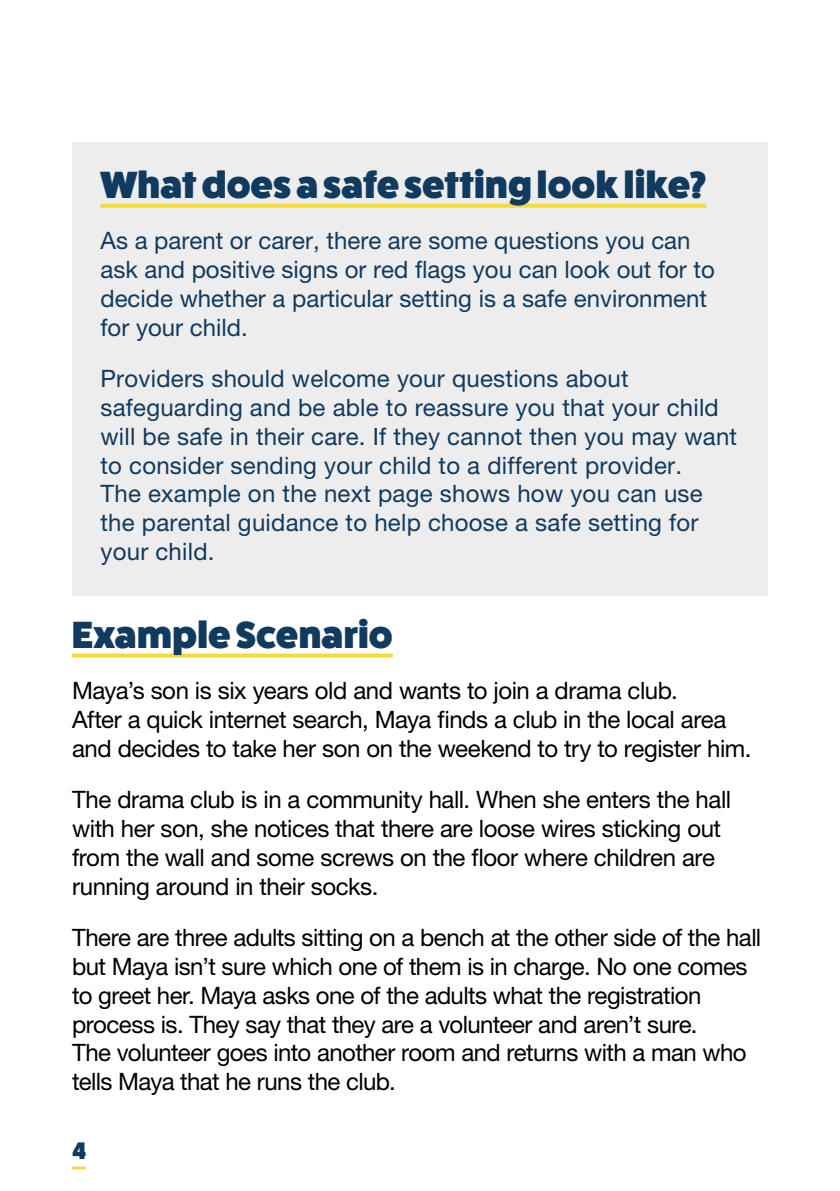
<style>
.page{position:relative;width:840px;height:1191px;background:#fff}
.page>*{position:absolute;margin:0;border:0;box-sizing:border-box;transform-origin:0 0}
.body_heading{font:800 38px "Fat Frank";letter-spacing:.005em;color:#103a5e}
.Body_text{font:24px/28.8px "Helvetica Neue LT Pro";letter-spacing:-.02em;color:#000}
.Body_text-2{font:24px/28.8px "Helvetica Neue LT Pro";letter-spacing:.01em;color:#103a5e}
.t1{font:800 24px "Fat Frank";color:#103a5e}
</style>
<div class="page">
<div style="left:72px;top:142px;width:695px;height:453px;background:#ededed"></div>
<svg style="left:100px;top:204px;width:605px;height:4px;background:#f6da4b"></svg>
<svg style="left:72px;top:653px;width:320px;height:4px"></svg>
<hr style="left:72px;top:1166px;width:14px;height:3px;background:#f7d93f">
<h1 class="body_heading" style="left:100px;top:163px;width:606px">What does a safe setting look like?</h1>
<p class="Body_text-2" style="left:100px;top:226px;width:615px">As a parent or carer, there are some questions you can ask and positive signs or red flags you can look out for to decide whether a particular setting is a safe environment for your child.</p>
<p class="Body_text-2" style="left:100px;top:364px;width:638px">Providers should welcome your questions about safeguarding and be able to reassure you that your child will be safe in their care. If they cannot then you may want to consider sending your child to a different provider.<br>The example on the next page shows how you can use the parental guidance to help choose a safe setting for your child.</p>
<h1 class="body_heading" style="left:72px;top:613px;width:322px">Example Scenario</h1>
<p class="Body_text" style="left:72px;top:676px;width:680px">Maya’s son is six years old and wants to join a drama club.<br>After a quick internet search, Maya finds a club in the local area and decides to take her son on the weekend to try to register him.</p>
<p class="Body_text" style="left:72px;top:785px;width:660px">The drama club is in a community hall. When she enters the hall with her son, she notices that there are loose wires sticking out from the wall and some screws on the floor where children are running around in their socks.</p>
<p class="Body_text" style="left:72px;top:922px;width:690px">There are three adults sitting on a bench at the other side of the hall but Maya isn’t sure which one of them is in charge. No one comes to greet her. Maya asks one of the adults what the registration process is. They say that they are a volunteer and aren’t sure.<br>The volunteer goes into another room and returns with a man who tells Maya that he runs the club.</p>
<p class="t1" style="left:72px;top:1137px;width:15px">4</p>
</div>
